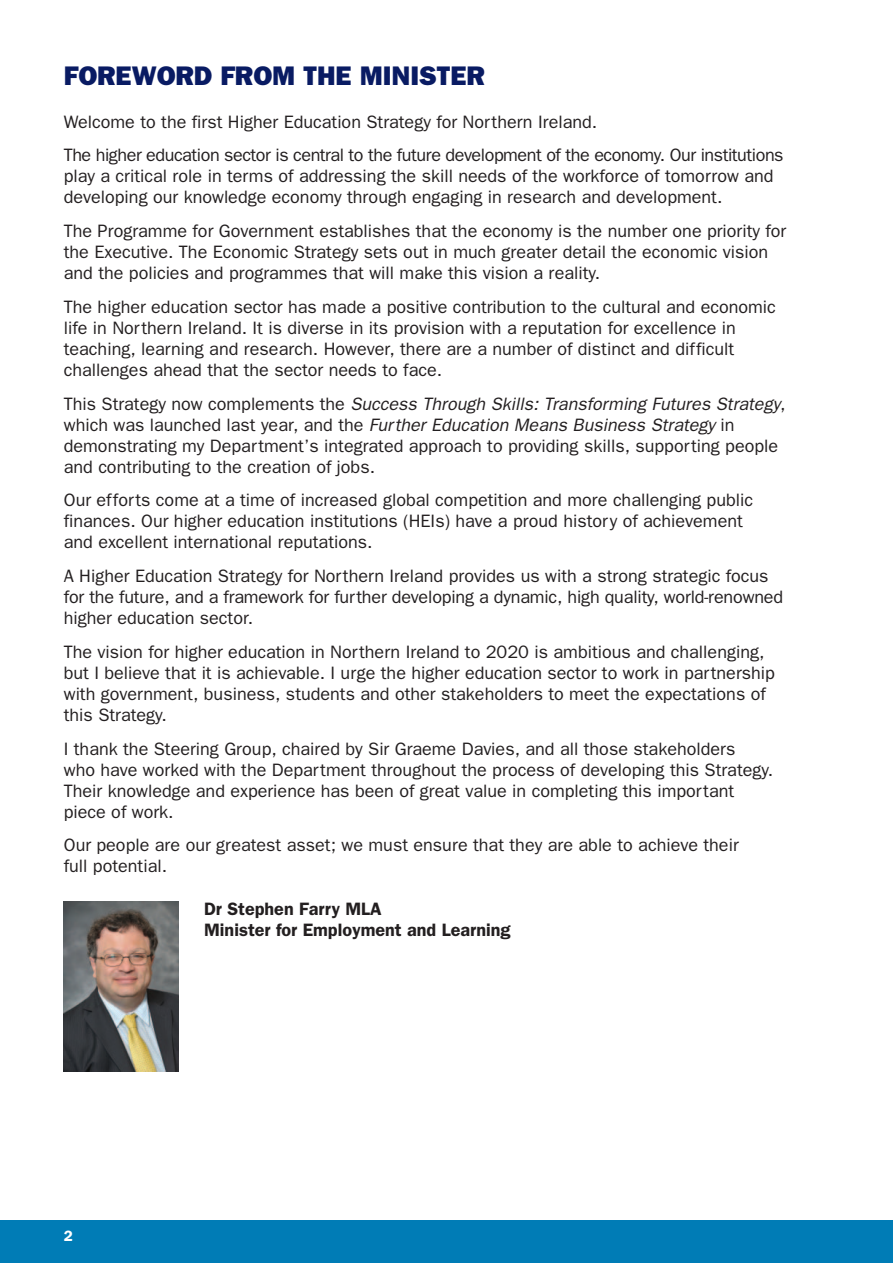
<style>
.page{position:relative;width:893px;height:1263px;background:#fff}
.page>*{position:absolute;margin:0;border:0;box-sizing:border-box;transform-origin:0 0}
.t1{font:800 27px "Franklin Gothic";color:#091b63}
.t2{font:18px/21px "Franklin Gothic";color:#231f20}
.t3{font:18px/33.8px "Franklin Gothic";letter-spacing:-.025em;color:#231f20}
.t4{font:600 18px/21px "Franklin Gothic";color:#231f20}
.t5{font:600 15px "Franklin Gothic";color:#fff}
.s1{font-style:italic}
</style>
<div class="page">
<div style="left:0;top:1220px;width:893px;height:43px;background:#007cb6"></div>
<img style="left:64px;top:901px;width:115px;height:170px">
<h1 class="t1" style="left:64px;top:60px;width:423px">FOREWORD FROM THE MINISTER</h1>
<p class="t3" style="left:64px;top:104px;width:721px">Welcome to the first Higher Education Strategy for Northern Ireland.<br>The higher education sector is central to the future development of the economy. Our institutions</p>
<p class="t2" style="left:64px;top:165px;width:711px">play a critical role in terms of addressing the skill needs of the workforce of tomorrow and developing our knowledge economy through engaging in research and development.</p>
<p class="t2" style="left:64px;top:220px;width:724px">The Programme for Government establishes that the economy is the number one priority for the Executive. The Economic Strategy sets out in much greater detail the economic vision and the policies and programmes that will make this vision a reality.</p>
<p class="t2" style="left:64px;top:296px;width:714px">The higher education sector has made a positive contribution to the cultural and economic life in Northern Ireland. It is diverse in its provision with a reputation for excellence in teaching, learning and research. However, there are a number of distinct and difficult challenges ahead that the sector needs to face.</p>
<p class="t2" style="left:64px;top:393px;width:723px">This Strategy now complements the <span class="s1">Success Through Skills: Transforming Futures Strategy</span>, which was launched last year, and the <span class="s1">Further Education Means Business Strategy</span> in demonstrating my Department’s integrated approach to providing skills, supporting people and contributing to the creation of jobs.</p>
<p class="t2" style="left:64px;top:489px;width:691px">Our efforts come at a time of increased global competition and more challenging public finances. Our higher education institutions (HEIs) have a proud history of achievement and excellent international reputations.</p>
<p class="t2" style="left:64px;top:565px;width:721px">A Higher Education Strategy for Northern Ireland provides us with a strong strategic focus for the future, and a framework for further developing a dynamic, high quality, world-renowned higher education sector.</p>
<p class="t2" style="left:64px;top:641px;width:713px">The vision for higher education in Northern Ireland to 2020 is ambitious and challenging, but I believe that it is achievable. I urge the higher education sector to work in partnership with government, business, students and other stakeholders to meet the expectations of this Strategy.</p>
<p class="t2" style="left:64px;top:738px;width:711px">I thank the Steering Group, chaired by Sir Graeme Davies, and all those stakeholders<br>who have worked with the Department throughout the process of developing this Strategy.<br>Their knowledge and experience has been of great value in completing this important piece of work.</p>
<p class="t2" style="left:64px;top:834px;width:676px">Our people are our greatest asset; we must ensure that they are able to achieve their full potential.</p>
<p class="t4" style="left:204px;top:897px;width:308px">Dr Stephen Farry MLA<br>Minister for Employment and Learning</p>
<p class="t5" style="left:64px;top:1227px;width:10px">2</p>
</div>
